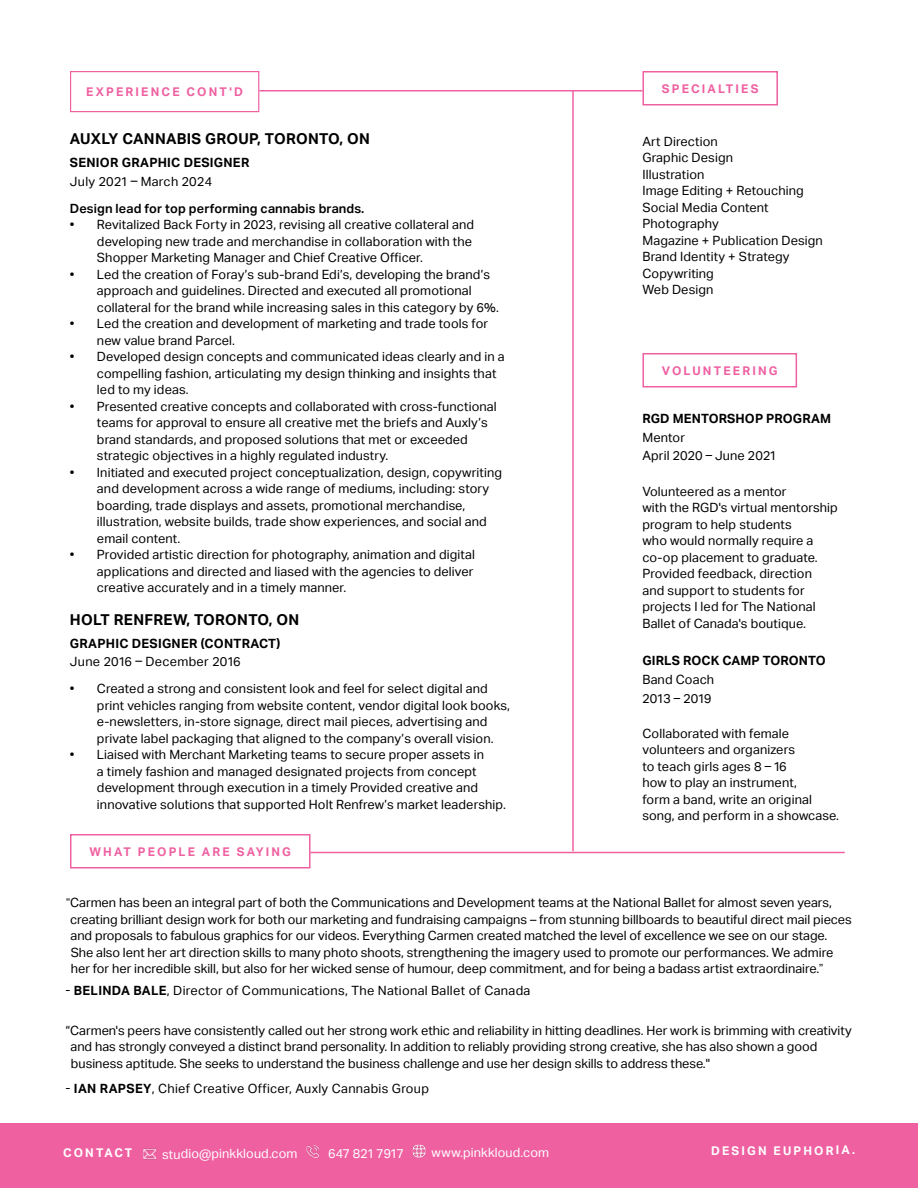
<style>
.page{position:relative;width:918px;height:1188px;background:#fff}
.page>*{position:absolute;margin:0;border:0;box-sizing:border-box;transform-origin:0 0}
.t1{font:700 15px "Aktiv Grotesk";letter-spacing:.02em;color:#000}
.t2{font:12.75px/16.5px "Aktiv Grotesk";letter-spacing:.01em;color:#000}
.t3{font:700 12.75px "Aktiv Grotesk";letter-spacing:.02em;color:#000}
.t4{font:12.75px "Aktiv Grotesk";color:#fff}
.t5{font:600 12.75px "Aktiv Grotesk";letter-spacing:.01em;color:#000}
.t6{font:700 12px "Aktiv Grotesk";letter-spacing:.18em;color:#ef60a1}
.t7{font:700 12px "Aktiv Grotesk";letter-spacing:.17em;color:#fff}
.s1{font-family:"N Haas Grotesk DS Pro 55 Rg"}
.s2{font-weight:700}
</style>
<div class="page">
<div style="left:0;top:1123px;width:918px;height:65px;background:#ef60a1"></div>
<svg style="left:143px;top:1148px;width:13px;height:12px"></svg>
<svg style="left:306px;top:1145px;width:13px;height:13px"></svg>
<svg style="left:413px;top:1145px;width:12px;height:12px"></svg>
<div style="left:642px;top:353px;width:155px;height:34px;border:2px solid #ef60a1"></div>
<div style="left:70px;top:71px;width:189px;height:41px;border:1px solid #ef60a1"></div>
<hr style="left:572px;top:91px;width:2px;height:760px;background:#ef60a1">
<hr style="left:259px;top:90px;width:383px;height:2px;background:#ef60a1">
<hr style="left:311px;top:852px;width:534px;height:1px;background:#ef60a1">
<div style="left:70px;top:834px;width:241px;height:34px;border:2px solid #ef60a1"></div>
<div style="left:642px;top:71px;width:136px;height:34px;border:2px solid #ef60a1"></div>
<p class="t6" style="left:86px;top:85px;width:158px">EXPERIENCE CONT'D</p>
<p class="t1" style="left:70px;top:130px;width:301px">AUXLY CANNABIS GROUP, TORONTO, ON</p>
<p class="t3" style="left:70px;top:155px;width:181px">SENIOR GRAPHIC DESIGNER</p>
<p class="t2" style="left:70px;top:173px;width:144px">July 2021 March 2024</p>
<p class="t5" style="left:70px;top:201px;width:296px">Design lead for top performing cannabis brands.</p>
<p class="t2" style="left:97px;top:216px;width:379px;text-indent:-27px">• Revitalized Back Forty in 2023, revising all creative collateral and developing new trade and merchandise in collaboration with the<br>Shopper Marketing Manager and Chief Creative Officer.</p>
<p class="t2" style="left:97px;top:266px;width:403px;text-indent:-27px">• Led the creation of Foray’s sub-brand Edi’s, developing the brand’s approach and guidelines. Directed and executed all promotional collateral for the brand while increasing sales in this category by 6%.</p>
<p class="t2" style="left:97px;top:315px;width:393px;text-indent:-27px">• Led the creation and development of marketing and trade tools for new value brand Parcel.</p>
<p class="t2" style="left:97px;top:348px;width:409px;text-indent:-27px">• Developed design concepts and communicated ideas clearly and in a compelling fashion, articulating my design thinking and insights that led to my ideas.</p>
<p class="t2" style="left:97px;top:398px;width:401px;text-indent:-27px">• Presented creative concepts and collaborated with cross-functional teams for approval to ensure all creative met the briefs and Auxly’s brand standards, and proposed solutions that met or exceeded strategic objectives in a highly regulated industry.</p>
<p class="t2" style="left:97px;top:464px;width:407px;text-indent:-27px">• Initiated and executed project conceptualization, design, copywriting and development across a wide range of mediums, including: story boarding, trade displays and assets, promotional merchandise, illustration, website builds, trade show experiences, and social and email content.</p>
<p class="t2" style="left:97px;top:546px;width:380px;text-align:justify;text-indent:-27px">• Provided artistic direction for photography, animation and digital applications and directed and liased with the agencies to deliver creative accurately and in a timely manner.</p>
<p class="t1" style="left:70px;top:611px;width:231px">HOLT RENFREW, TORONTO, ON</p>
<p class="t3" style="left:70px;top:636px;width:212px">GRAPHIC DESIGNER (CONTRACT)</p>
<p class="t2" style="left:70px;top:654px;width:172px">June 2016 December 2016</p>
<p class="t2" style="left:97px;top:681px;width:415px;text-indent:-27px">• Created a strong and consistent look and feel for select digital and print vehicles ranging from website content, vendor digital look books, e-newsletters, in-store signage, direct mail pieces, advertising and private label packaging that aligned to the company’s overall vision.</p>
<p class="t2" style="left:97px;top:747px;width:410px;text-indent:-27px">• Liaised with Merchant Marketing teams to secure proper assets in<br>a timely fashion and managed designated projects from concept development through execution in a timely Provided creative and innovative solutions that supported Holt Renfrew’s market leadership.</p>
<p class="t6" style="left:89px;top:844px;width:203px">WHAT PEOPLE ARE SAYING</p>
<p class="t6" style="left:662px;top:81px;width:98px">SPECIALTIES</p>
<p class="t2" style="left:642px;top:133px;width:182px">Art Direction<br>Graphic Design<br>Illustration<br>Image Editing + Retouching<br>Social Media Content<br>Photography<br>Magazine + Publication Design<br>Brand Identity + Strategy<br>Copywriting<br>Web Design</p>
<p class="t6" style="left:662px;top:363px;width:117px">VOLUNTEERING</p>
<p class="t3" style="left:642px;top:411px;width:190px">RGD MENTORSHOP PROGRAM</p>
<p class="t2" style="left:642px;top:428px;width:135px;line-height:18.8px">Mentor<br>April 2020 June 2021</p>
<p class="t2" style="left:642px;top:483px;width:197px">Volunteered as a mentor<br>with the RGD's virtual mentorship program to help students<br>who would normally require a co-op placement to graduate.<br>Provided feedback, direction<br>and support to students for projects I led for The National<br>Ballet of Canada's boutique.</p>
<p class="t3" style="left:642px;top:653px;width:185px">GIRLS ROCK CAMP TORONTO</p>
<p class="t2" style="left:642px;top:670px;width:73px;line-height:18.8px">Band Coach<br>2013 2019</p>
<p class="t2" style="left:642px;top:725px;width:198px">Collaborated with female volunteers and organizers<br>to teach girls ages 8 16<br>how to play an instrument,<br>form a band, write an original song, and perform in a showcase.</p>
<p class="t2" style="left:70px;top:894px;width:783px;text-indent:-4px"><span class="s1">“</span>Carmen has been an integral part of both the Communications and Development teams at the National Ballet for almost seven years, creating brilliant design work for both our marketing and fundraising campaigns – from stunning billboards to beautiful direct mail pieces and proposals to fabulous graphics for our videos. Everything Carmen created matched the level of excellence we see on our stage.<br>She also lent her art direction skills to many photo shoots, strengthening the imagery used to promote our performances. We admire her for her incredible skill, but also for her wicked sense of humour, deep commitment, and for being a badass artist extraordinaire.<span class="s1">”</span></p>
<p class="t2" style="left:74px;top:983px;width:458px"><span class="s2">BELINDA BALE</span>, Director of Communications, The National Ballet of Canada</p>
<p class="t2" style="left:71px;top:1022px;width:783px;text-indent:-5px">“Carmen's peers have consistently called out her strong work ethic and reliability in hitting deadlines. Her work is brimming with creativity and has strongly conveyed a distinct brand personality. In addition to reliably providing strong creative, she has also shown a good business aptitude. She seeks to understand the business challenge and use her design skills to address these."</p>
<p class="t2" style="left:74px;top:1080px;width:357px"><span class="s2">IAN RAPSEY</span>, Chief Creative Officer, Auxly Cannabis Group</p>
<p class="t7" style="left:63px;top:1146px;width:71px">CONTACT</p>
<p class="t4" style="left:162px;top:1146px;width:137px">studio@pinkkloud.com</p>
<p class="t4" style="left:328px;top:1146px;width:77px">647 821 7917</p>
<p class="t4" style="left:432px;top:1145px;width:119px">www.pinkkloud.com</p>
<p class="t7" style="left:711px;top:1144px;width:146px">DESIGN EUPHORIA.</p>
</div>
